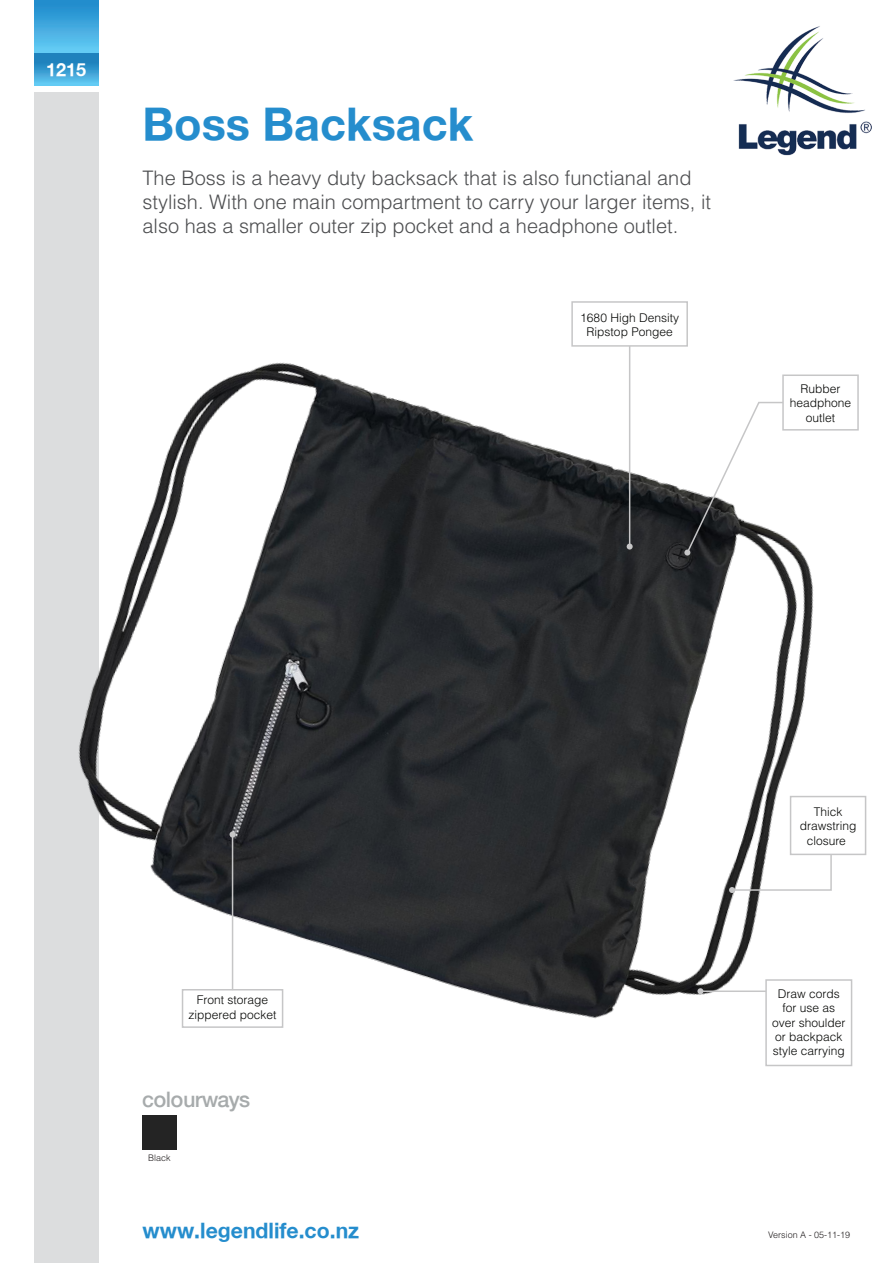
<style>
.page{position:relative;width:893px;height:1263px;background:#fff}
.page>*{position:absolute;margin:0;border:0;box-sizing:border-box;transform-origin:0 0}
.t1{font:700 45px "Helvetica Neue";color:#258dcd}
.t2{font:500 21.75px "Helvetica";color:#a7abac}
.t3{font:700 21.15px "Helvetica Neue";color:#258dcd}
.t4{font:300 19.95px/24px "Helvetica LT Std";color:#4d4e50}
.t5{font:700 18px "Helvetica Neue";color:#fff}
.t6{font:300 12px/14.4px "Helvetica LT Std";color:#060705;text-align:center}
.t7{font:300 9px "Helvetica LT Std";color:#231f20}
</style>
<div class="page">
<div style="left:34px;top:0;width:64px;height:54px;background:linear-gradient(to bottom,#1c87c9,#67cdf5)"></div>
<svg style="left:34px;top:54px;width:64px;height:31px;background:#389cd1"></svg>
<div style="left:34px;top:93px;width:64px;height:1170px;background:#dcddde"></div>
<img style="left:733px;top:26px;width:139px;height:130px">
<img style="left:78px;top:244px;width:789px;height:911px">
<div style="left:142px;top:1115px;width:35px;height:34px;background:#242424"></div>
<div style="left:790px;top:796px;width:76px;height:59px;border:2px solid #c6c6c7"></div>
<svg style="left:729px;top:853px;width:104px;height:40px"></svg>
<div style="left:782px;top:374px;width:77px;height:57px;border:2px solid #c6c6c7"></div>
<svg style="left:684px;top:401px;width:100px;height:154px"></svg>
<div style="left:571px;top:301px;width:117px;height:46px;border:2px solid #c6c6c7"></div>
<hr style="left:629px;top:346px;width:1px;height:200px;background:#c6c6c7">
<svg style="left:627px;top:543px;width:6px;height:6px"></svg>
<div style="left:182px;top:989px;width:101px;height:39px;border:2px solid #c6c6c7"></div>
<hr style="left:232px;top:834px;width:1px;height:156px;background:#c6c6c7">
<svg style="left:230px;top:831px;width:6px;height:6px"></svg>
<div style="left:765px;top:979px;width:87px;height:87px;border:2px solid #c6c6c7"></div>
<hr style="left:700px;top:990px;width:66px;height:2px;background:#c6c6c7">
<svg style="left:697px;top:988px;width:6px;height:6px"></svg>
<p class="t5" style="left:46px;top:58px;width:42px">1215</p>
<h1 class="t1" style="left:142px;top:96px;width:332px">Boss Backsack</h1>
<p class="t4" style="left:142px;top:166px;width:570px">The Boss is a heavy duty backsack that is also functianal and stylish. With one main compartment to carry your larger items, it also has a smaller outer zip pocket and a headphone outlet.</p>
<p class="t6" style="left:580px;top:310px;width:100px">1680 High Density<br>Ripstop Pongee</p>
<p class="t6" style="left:790px;top:381px;width:63px">Rubber headphone outlet</p>
<p class="t6" style="left:800px;top:804px;width:58px">Thick drawstring closure</p>
<p class="t6" style="left:189px;top:993px;width:89px">Front storage zippered pocket</p>
<p class="t6" style="left:772px;top:986px;width:75px">Draw cords for use as over shoulder or backpack style carrying</p>
<p class="t2" style="left:142px;top:1087px;width:109px">colourways</p>
<p class="t7" style="left:148px;top:1152px;width:24px">Black</p>
<p class="t3" style="left:142px;top:1217px;width:218px">www.legendlife.co.nz</p>
<p class="t7" style="left:768px;top:1229px;width:84px">Version A - 05-11-19</p>
</div>
